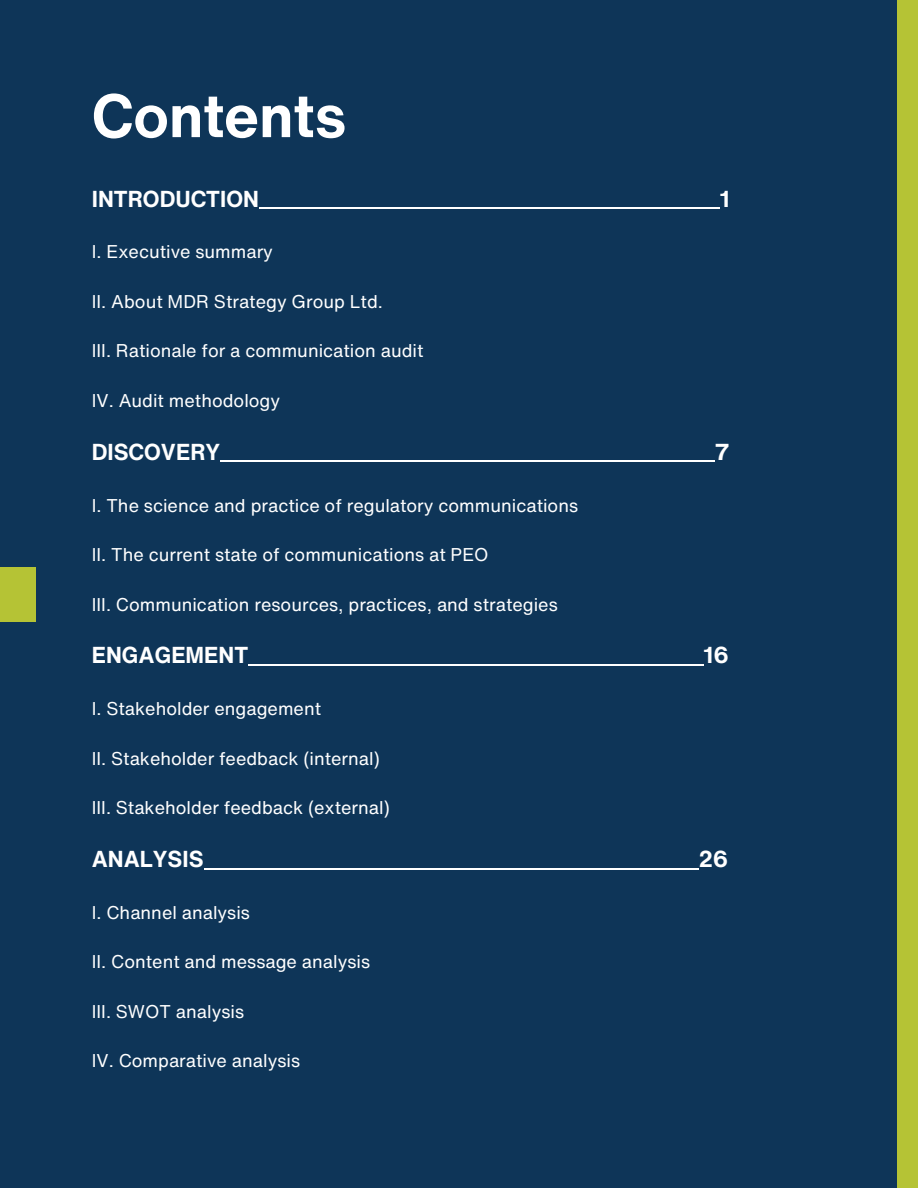
<style>
.page{position:relative;width:918px;height:1188px;background:#0e3558}
.page>*{position:absolute;margin:0;border:0;box-sizing:border-box;transform-origin:0 0}
.t1{font:700 60px "Helvetica Now Text";color:#fff}
.t2{font:700 22.5px "Helvetica Now Text";color:#fff}
.t3{font:18px "Helvetica Now Text";color:#fff}
</style>
<div class="page">
<hr style="left:259px;top:208px;width:461px;height:1px;background:#fff">
<hr style="left:220px;top:461px;width:495px;height:1px;background:#fff">
<hr style="left:248px;top:665px;width:456px;height:1px;background:#fff">
<hr style="left:209px;top:868px;width:489px;height:1px;background:#fff">
<div style="left:897px;top:0;width:21px;height:1188px;background:#b5c335"></div>
<div style="left:0;top:567px;width:35px;height:54px;background:#b5c335"></div>
<h1 class="t1" style="left:92px;top:71px;width:256px">Contents</h1>
<h2 class="t2" style="left:92px;top:182px;width:169px">INTRODUCTION</h2>
<h2 class="t2" style="left:720px;top:182px;width:12px">1</h2>
<p class="t3" style="left:92px;top:238px;width:183px">I. Executive summary</p>
<p class="t3" style="left:92px;top:288px;width:293px">II. About MDR Strategy Group Ltd.</p>
<p class="t3" style="left:92px;top:337px;width:333px">III. Rationale for a communication audit</p>
<p class="t3" style="left:92px;top:387px;width:190px">IV. Audit methodology</p>
<h2 class="t2" style="left:92px;top:435px;width:130px">DISCOVERY</h2>
<h2 class="t2" style="left:715px;top:435px;width:16px">7</h2>
<p class="t3" style="left:92px;top:492px;width:488px">I. The science and practice of regulatory communications</p>
<p class="t3" style="left:92px;top:541px;width:398px">II. The current state of communications at PEO</p>
<p class="t3" style="left:92px;top:591px;width:468px">III. Communication resources, practices, and strategies</p>
<h2 class="t2" style="left:92px;top:638px;width:158px">ENGAGEMENT</h2>
<h2 class="t2" style="left:704px;top:638px;width:27px">16</h2>
<p class="t3" style="left:92px;top:695px;width:231px">I. Stakeholder engagement</p>
<p class="t3" style="left:92px;top:745px;width:289px">II. Stakeholder feedback (internal)</p>
<p class="t3" style="left:92px;top:794px;width:300px">III. Stakeholder feedback (external)</p>
<h2 class="t2" style="left:92px;top:842px;width:113px">ANALYSIS</h2>
<h2 class="t2" style="left:698px;top:842px;width:31px">26</h2>
<p class="t3" style="left:92px;top:899px;width:160px">I. Channel analysis</p>
<p class="t3" style="left:92px;top:948px;width:280px">II. Content and message analysis</p>
<p class="t3" style="left:92px;top:998px;width:154px">III. SWOT analysis</p>
<p class="t3" style="left:92px;top:1047px;width:210px">IV. Comparative analysis</p>
</div>
